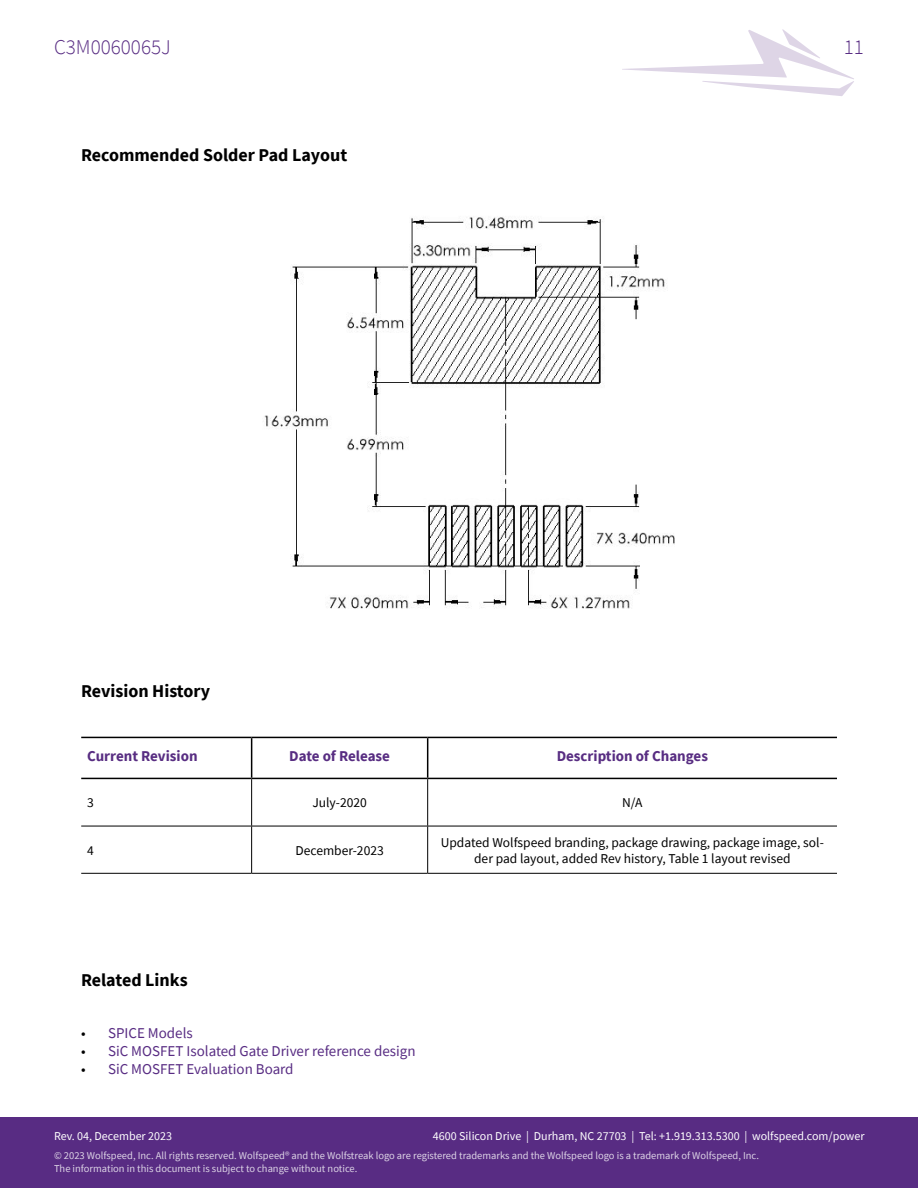
<style>
.page{position:relative;width:918px;height:1188px;background:#fff}
.page>*{position:absolute;margin:0;border:0;box-sizing:border-box;transform-origin:0 0}
.t1{font:300 21px "Source Sans Pro";color:#582c83}
.t2{font:700 18px "Source Sans Pro";color:#000}
.t3{font:15px "Source Sans Pro";color:#582c83}
.t4{font:700 15px "Source Sans Pro";color:#582d82}
.t5{font:13.5px/16.2px "Source Sans Pro";color:#000;text-align:center}
.t6{font:12px "Source Sans Pro";color:#fff}
.t7{font:10.5px/12.6px "Source Sans Pro";color:#fff}
.s1{color:#000}
</style>
<div class="page">
<svg style="left:622px;top:29px;width:232px;height:67px"></svg>
<div style="left:0;top:1118px;width:918px;height:70px;background:#582c83"></div>
<hr style="left:81px;top:737px;width:171px;height:1px;background:#000">
<hr style="left:252px;top:737px;width:176px;height:1px;background:#000">
<hr style="left:251px;top:738px;width:1px;height:40px;background:#000">
<hr style="left:428px;top:737px;width:409px;height:1px;background:#000">
<hr style="left:427px;top:738px;width:1px;height:40px;background:#000">
<hr style="left:81px;top:778px;width:171px;height:1px;background:#000">
<hr style="left:252px;top:778px;width:176px;height:1px;background:#000">
<hr style="left:428px;top:778px;width:409px;height:1px;background:#000">
<hr style="left:251px;top:779px;width:1px;height:47px;background:#000">
<hr style="left:427px;top:779px;width:1px;height:47px;background:#000">
<hr style="left:81px;top:826px;width:171px;height:1px;background:#000">
<hr style="left:252px;top:826px;width:176px;height:1px;background:#000">
<hr style="left:251px;top:826px;width:1px;height:47px;background:#000">
<hr style="left:428px;top:826px;width:409px;height:1px;background:#000">
<hr style="left:427px;top:826px;width:1px;height:47px;background:#000">
<hr style="left:81px;top:873px;width:171px;height:1px;background:#000">
<hr style="left:252px;top:873px;width:176px;height:1px;background:#000">
<hr style="left:428px;top:873px;width:409px;height:1px;background:#000">
<img style="left:264px;top:217px;width:411px;height:392px">
<h1 class="t1" style="left:54px;top:34px;width:118px">C3M0060065J</h1>
<h1 class="t1" style="left:844px;top:34px;width:22px">11</h1>
<h2 class="t2" style="left:81px;top:143px;width:268px">Recommended Solder Pad Layout</h2>
<h2 class="t2" style="left:81px;top:679px;width:131px">Revision History</h2>
<h3 class="t4" style="left:87px;top:745px;width:112px">Current Revision</h3>
<h3 class="t4" style="left:289px;top:745px;width:102px">Date of Release</h3>
<h3 class="t4" style="left:557px;top:745px;width:153px">Description of Changes</h3>
<p class="t5" style="left:87px;top:795px;width:8px">3</p>
<p class="t5" style="left:312px;top:795px;width:56px">July-2020</p>
<p class="t5" style="left:622px;top:795px;width:22px">N/A</p>
<p class="t5" style="left:87px;top:842px;width:8px">4</p>
<p class="t5" style="left:296px;top:842px;width:90px">December-2023</p>
<p class="t5" style="left:441px;top:834px;width:385px">Updated Wolfspeed branding, package drawing, package image, sol&shy;der pad layout, added Rev history, Table 1 layout revised</p>
<h2 class="t2" style="left:81px;top:967px;width:108px">Related Links</h2>
<h3 class="t3" style="left:81px;top:1023px;width:113px"><span class="s1">•</span> SPICE Models</h3>
<h3 class="t3" style="left:81px;top:1041px;width:336px"><span class="s1">•</span> SiC MOSFET Isolated Gate Driver reference design</h3>
<h3 class="t3" style="left:81px;top:1059px;width:214px"><span class="s1">•</span> SiC MOSFET Evaluation Board</h3>
<p class="t6" style="left:54px;top:1129px;width:120px">Rev. 04, December 2023</p>
<p class="t6" style="left:433px;top:1129px;width:433px">4600 Silicon Drive | Durham, NC 27703 | Tel: +1.919.313.5300 | wolfspeed.com/power</p>
<p class="t7" style="left:54px;top:1149px;width:707px">© 2023 Wolfspeed, Inc. All rights reserved. Wolfspeed® and the Wolfstreak logo are registered trademarks and the Wolfspeed logo is a trademark of Wolfspeed, Inc.<br>The information in this document is subject to change without notice.</p>
</div>
